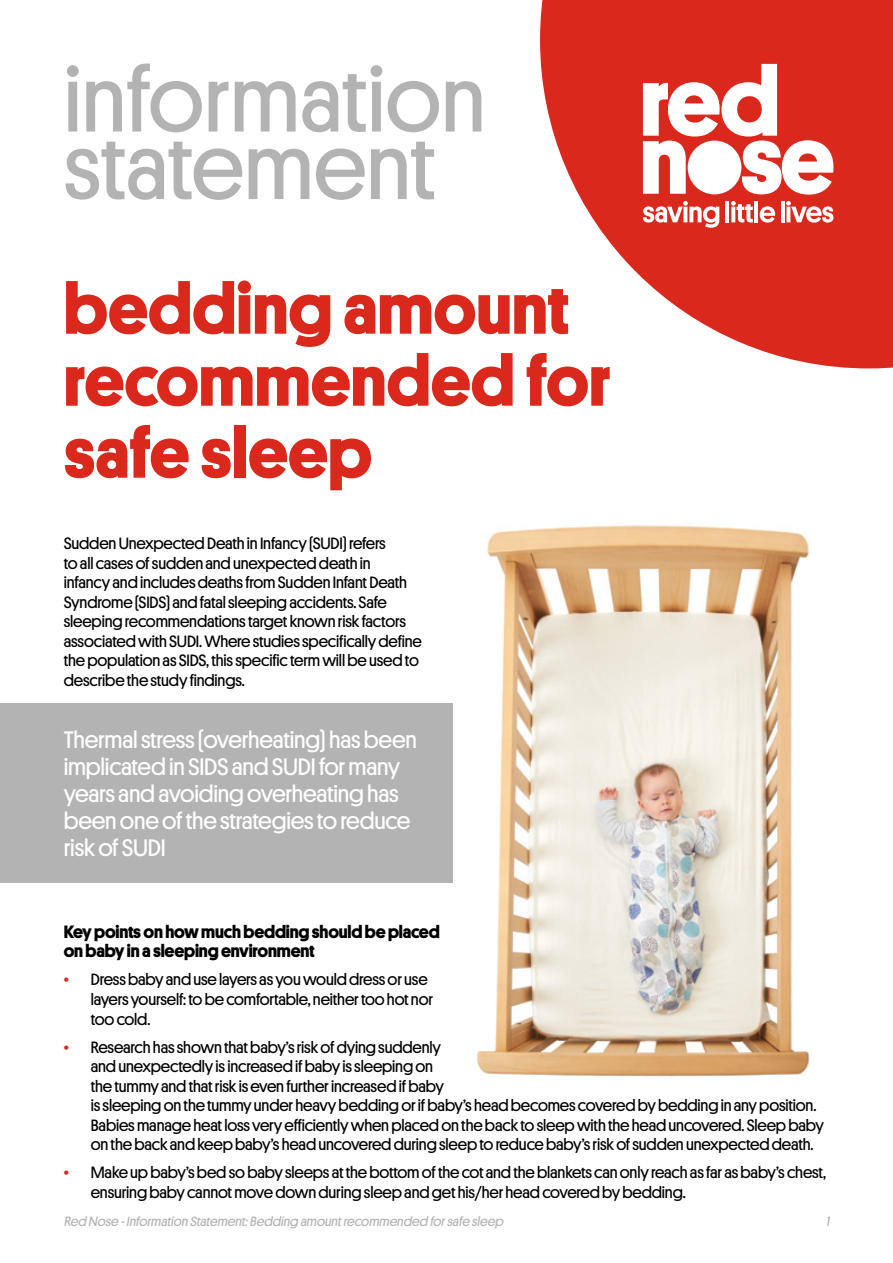
<style>
.page{position:relative;width:893px;height:1263px;background:#fff}
.page>*{position:absolute;margin:0;border:0;box-sizing:border-box;transform-origin:0 0}
.t1{font:93px/67.5px "Platform";color:#b3b3b3}
.t2{font:700 72px/72px "Platform";color:#da291c}
.t3{font:24px/27px "Platform";letter-spacing:-.01em;color:#fff}
.t4{font:700 18px/19.5px "Platform";letter-spacing:-.01em;color:#000}
.t5{font:16.5px/19.5px "Platform";letter-spacing:-.01em;color:#000}
.t6{font:italic 13.5px "Platform";color:#b3b3b3}
.s1{font-size:18px;color:#da291c}
</style>
<div class="page">
<svg style="left:540px;top:0;width:353px;height:368px;fill:#da291c"></svg>
<img style="left:477px;top:525px;width:333px;height:551px">
<div style="left:0;top:704px;width:453px;height:179px;background:#b3b3b3"></div>
<svg style="left:643px;top:64px;width:190px;height:131px"></svg>
<svg style="left:643px;top:201px;width:76px;height:27px"></svg>
<hr style="left:725px;top:201px;width:4px;height:21px;background:#fff">
<svg style="left:731px;top:201px;width:22px;height:21px"></svg>
<hr style="left:754px;top:201px;width:4px;height:21px;background:#fff">
<svg style="left:760px;top:206px;width:15px;height:17px"></svg>
<hr style="left:781px;top:201px;width:3px;height:21px;background:#fff">
<svg style="left:786px;top:201px;width:47px;height:22px"></svg>
<div style="left:688px;top:141px;width:53px;height:53px;background:#fff;border-radius:50%"></div>
<h1 class="t1" style="left:64px;top:60px;width:423px">information statement</h1>
<h2 class="t2" style="left:64px;top:268px;width:548px">bedding amount recommended for safe sleep</h2>
<p class="t5" style="left:64px;top:533px;width:360px">Sudden Unexpected Death in Infancy (SUDI) refers<br>to all cases of sudden and unexpected death in<br>infancy and includes deaths from Sudden Infant Death Syndrome (SIDS) and fatal sleeping accidents. Safe sleeping recommendations target known risk factors associated with SUDI. Where studies specifically define the population as SIDS, this specific term will be used to describe the study findings.</p>
<h3 class="t3" style="left:64px;top:724px;width:355px">Thermal stress (overheating) has been implicated in SIDS and SUDI for many years and avoiding overheating has been one of the strategies to reduce risk of SUDI</h3>
<p class="t4" style="left:64px;top:921px;width:378px">Key points on how much bedding should be placed on baby in a sleeping environment</p>
<p class="t5" style="left:91px;top:969px;width:344px;text-indent:-27px"><span class="s1">•</span> Dress baby and use layers as you would dress or use layers yourself: to be comfortable, neither too hot nor too cold.</p>
<p class="t5" style="left:91px;top:1036px;width:735px;text-indent:-27px"><span class="s1">•</span> Research has shown that baby’s risk of dying suddenly<br>and unexpectedly is increased if baby is sleeping on<br>the tummy and that risk is even further increased if baby<br>is sleeping on the tummy under heavy bedding or if baby’s head becomes covered by bedding in any position.<br>Babies manage heat loss very efficiently when placed on the back to sleep with the head uncovered. Sleep baby on the back and keep baby’s head uncovered during sleep to reduce baby’s risk of sudden unexpected death.</p>
<p class="t5" style="left:91px;top:1161px;width:737px;text-indent:-27px"><span class="s1">•</span> Make up baby’s bed so baby sleeps at the bottom of the cot and the blankets can only reach as far as baby’s chest, ensuring baby cannot move down during sleep and get his/her head covered by bedding.</p>
<p class="t6" style="left:64px;top:1212px;width:444px">Red Nose -Information Statement:Bedding amountrecommended forsafe sleep</p>
<p class="t6" style="left:826px;top:1212px;width:8px">1</p>
</div>
